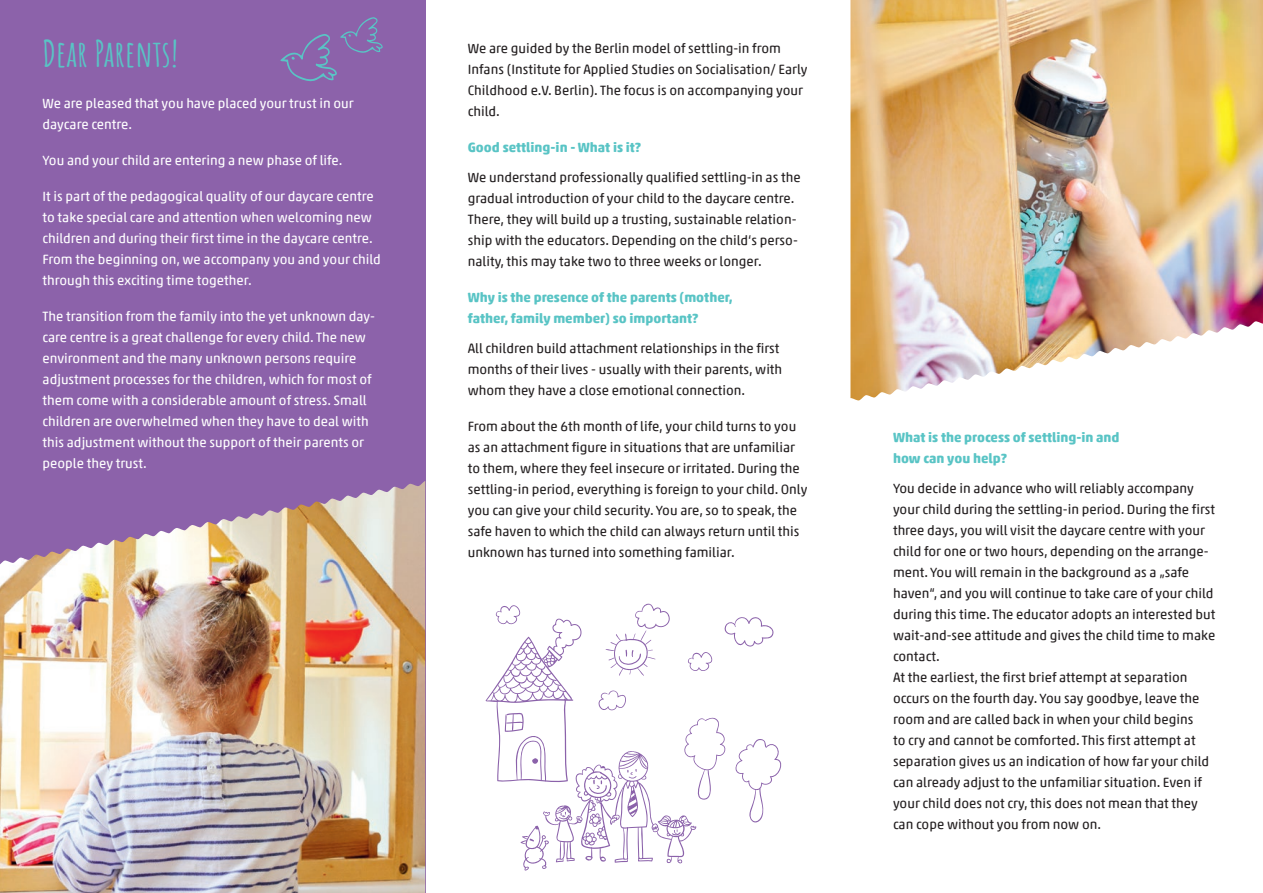
<style>
.page{position:relative;width:1263px;height:893px;background:#fff}
.page>*{position:absolute;margin:0;border:0;box-sizing:border-box;transform-origin:0 0}
.t1{font:700 36.15px "Amatic SC";color:#59c4c5}
.t2{font:13.5px/21px "Akko Rounded W01";color:#231f20}
.t3{font:13.5px/21px "Akko Rounded W01";color:#fff}
.t4{font:700 13.5px/21px "Akko Rounded W01";color:#59c4c5}
</style>
<div class="page">
<div style="left:0;top:0;width:425px;height:893px;background:#8c62aa"></div>
<svg style="left:280px;top:17px;width:103px;height:64px"></svg>
<img style="left:0;top:481px;width:425px;height:412px">
<img style="left:850px;top:0;width:413px;height:401px">
<svg style="left:485px;top:603px;width:297px;height:268px"></svg>
<h1 class="t1" style="left:43px;top:26px;width:137px">Dear Parents!</h1>
<p class="t3" style="left:43px;top:93px;width:313px">We are pleased that you have placed your trust in our daycare centre.</p>
<p class="t3" style="left:43px;top:150px;width:302px">You and your child are entering a new phase of life.</p>
<p class="t3" style="left:43px;top:186px;width:340px">It is part of the pedagogical quality of our daycare centre to take special care and attention when welcoming new children and during their first time in the daycare centre.<br>From the beginning on, we accompany you and your child through this exciting time together.</p>
<p class="t3" style="left:43px;top:306px;width:334px">The transition from the family into the yet unknown day&shy;care centre is a great challenge for every child. The new environment and the many unknown persons require adjustment processes for the children, which for most of them come with a considerable amount of stress. Small children are overwhelmed when they have to deal with this adjustment without the support of their parents or people they trust.</p>
<p class="t2" style="left:468px;top:37px;width:341px">We are guided by the Berlin model of settling-in from Infans (Institute for Applied Studies on Socialisation/ Early Childhood e.V. Berlin). The focus is on accompanying your child.</p>
<p class="t4" style="left:468px;top:136px;width:175px">Good settling-in - What is it?</p>
<p class="t2" style="left:468px;top:166px;width:334px">We understand professionally qualified settling-in as the gradual introduction of your child to the daycare centre.<br>There, they will build up a trusting, sustainable relation&shy;ship with the educators. Depending on the child‘s perso&shy;nality, this may take two to three weeks or longer.</p>
<p class="t4" style="left:468px;top:286px;width:266px">Why is the presence of the parents (mother, father, family member) so important?</p>
<p class="t2" style="left:468px;top:337px;width:316px">All children build attachment relationships in the first months of their lives - usually with their parents, with whom they have a close emotional connection.</p>
<p class="t2" style="left:468px;top:416px;width:341px">From about the 6th month of life, your child turns to you as an attachment figure in situations that are unfamiliar to them, where they feel insecure or irritated. During the settling-in period, everything is foreign to your child. Only you can give your child security. You are, so to speak, the safe haven to which the child can always return until this unknown has turned into something familiar.</p>
<p class="t4" style="left:893px;top:427px;width:228px">What is the process of settling-in and how can you help?</p>
<p class="t2" style="left:893px;top:478px;width:324px">You decide in advance who will reliably accompany your child during the settling-in period. During the first three days, you will visit the daycare centre with your child for one or two hours, depending on the arrange&shy;ment. You will remain in the background as a „safe haven“, and you will continue to take care of your child during this time. The educator adopts an interested but wait-and-see attitude and gives the child time to make contact.<br>At the earliest, the first brief attempt at separation occurs on the fourth day. You say goodbye, leave the room and are called back in when your child begins<br>to cry and cannot be comforted. This first attempt at separation gives us an indication of how far your child can already adjust to the unfamiliar situation. Even if your child does not cry, this does not mean that they can cope without you from now on.</p>
</div>
